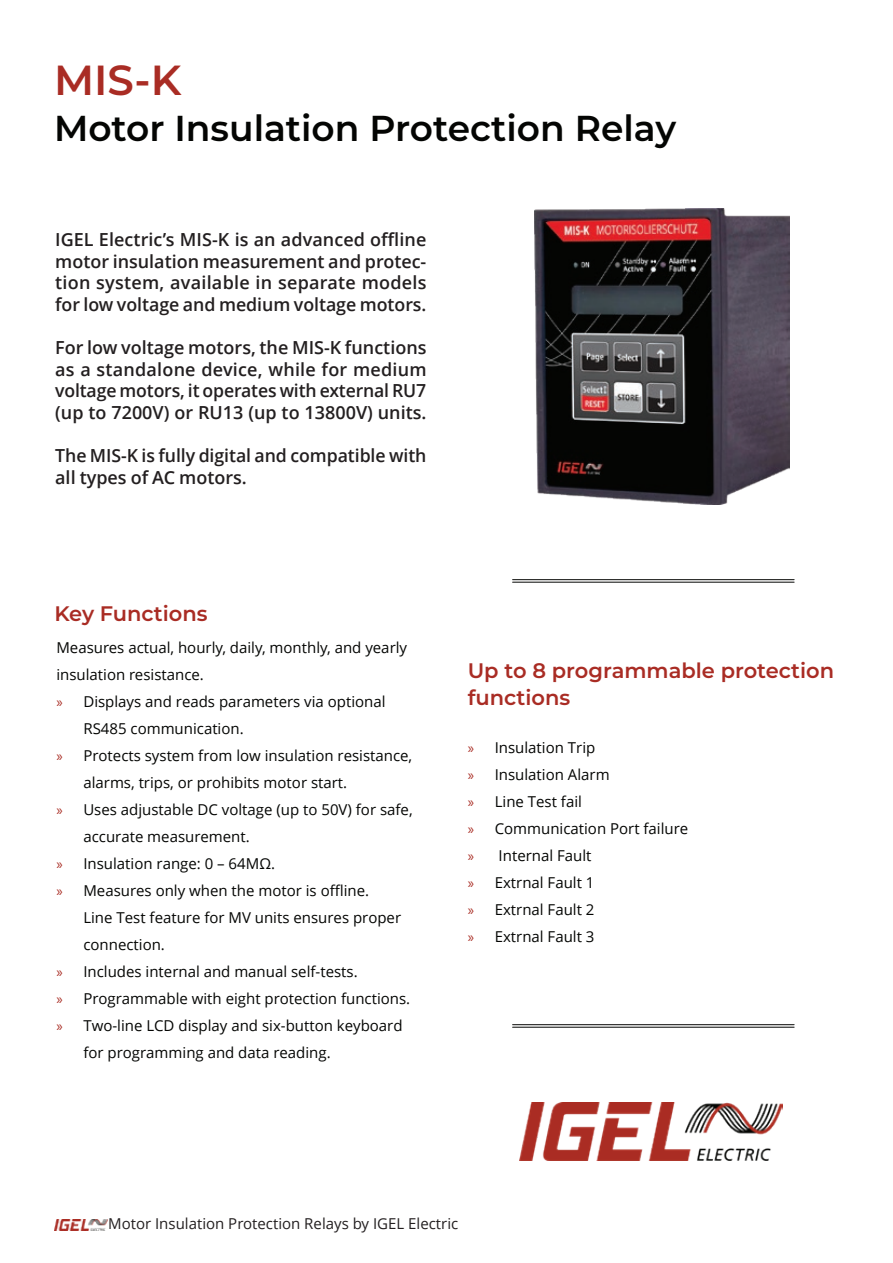
<style>
.page{position:relative;width:893px;height:1263px;background:#fff}
.page>*{position:absolute;margin:0;border:0;box-sizing:border-box;transform-origin:0 0}
.t1{font:600 42px "Montserrat";color:#a92c24}
.t2{font:600 36px "Montserrat";color:#040503}
.t3{font:600 21px/27px "Montserrat";color:#a92c24}
.t4{font:600 18px/21.6px "Open Sans";letter-spacing:-.005em;color:#231f20;text-align:justify}
.t5{font:15px/27px "Open Sans";color:#040503}
.t6{font:15px "Open Sans";color:#231f20}
.s1{font-family:"Myriad Pro";color:#a92c23}
</style>
<div class="page">
<img style="left:535px;top:208px;width:255px;height:296px">
<img style="left:519px;top:1102px;width:264px;height:58px">
<img style="left:54px;top:1219px;width:53px;height:12px">
<hr style="left:513px;top:1027px;width:281px;height:1px;background:#040503">
<hr style="left:513px;top:1024px;width:281px;height:1px;background:#040503">
<hr style="left:513px;top:582px;width:281px;height:1px;background:#040503">
<hr style="left:513px;top:579px;width:281px;height:1px;background:#040503">
<h1 class="t1" style="left:54px;top:50px;width:129px">MIS-K</h1>
<h2 class="t2" style="left:54px;top:103px;width:624px">Motor Insulation Protection Relay</h2>
<p class="t4" style="left:55px;top:228px;width:373px">IGEL Electric’s MIS-K is an advanced offline motor insulation measurement and protec&shy;tion system, available in separate models for low voltage and medium voltage motors.</p>
<p class="t4" style="left:55px;top:336px;width:373px">For low voltage motors, the MIS-K functions as a standalone device, while for medium voltage motors, it operates with external RU7 (up to 7200V) or RU13 (up to 13800V) units.</p>
<p class="t4" style="left:55px;top:444px;width:373px">The MIS-K is fully digital and compatible with all types of AC motors.</p>
<h3 class="t3" style="left:54px;top:599px;width:155px">Key Functions</h3>
<p class="t5" style="left:56px;top:634px;width:352px">Measures actual, hourly, daily, monthly, and yearly</p>
<p class="t5" style="left:56px;top:661px;width:149px">insulation resistance.</p>
<p class="t5" style="left:56px;top:688px;width:331px"><span class="s1">»</span> Displays and reads parameters via optional</p>
<p class="t5" style="left:83px;top:715px;width:162px">RS485 communication.</p>
<p class="t5" style="left:56px;top:742px;width:357px"><span class="s1">»</span> Protects system from low insulation resistance,</p>
<p class="t5" style="left:83px;top:769px;width:265px">alarms, trips, or prohibits motor start.</p>
<p class="t5" style="left:56px;top:796px;width:358px"><span class="s1">»</span> Uses adjustable DC voltage (up to 50V) for safe,</p>
<p class="t5" style="left:83px;top:823px;width:168px">accurate measurement.</p>
<p class="t5" style="left:56px;top:850px;width:220px"><span class="s1">»</span> Insulation range: 0 – 64MΩ.</p>
<p class="t5" style="left:56px;top:877px;width:314px"><span class="s1">»</span> Measures only when the motor is offline.</p>
<p class="t5" style="left:83px;top:904px;width:319px">Line Test feature for MV units ensures proper</p>
<p class="t5" style="left:83px;top:931px;width:83px">connection.</p>
<p class="t5" style="left:56px;top:958px;width:303px"><span class="s1">»</span> Includes internal and manual self-tests.</p>
<p class="t5" style="left:56px;top:985px;width:355px"><span class="s1">»</span> Programmable with eight protection functions.</p>
<p class="t5" style="left:56px;top:1012px;width:348px"><span class="s1">»</span> Two-line LCD display and six-button keyboard</p>
<p class="t5" style="left:83px;top:1039px;width:249px">for programming and data reading.</p>
<h3 class="t3" style="left:468px;top:656px;width:368px">Up to 8 programmable protection functions</h3>
<p class="t5" style="left:468px;top:734px;width:222px"><span class="s1">»</span> Insulation Trip<br><span class="s1">»</span> Insulation Alarm<br><span class="s1">»</span> Line Test fail<br><span class="s1">»</span> Communication Port failure <span class="s1">»</span> Internal Fault<br><span class="s1">»</span> Extrnal Fault 1<br><span class="s1">»</span> Extrnal Fault 2<br><span class="s1">»</span> Extrnal Fault 3</p>
<p class="t6" style="left:108px;top:1213px;width:352px">Motor Insulation Protection Relays by IGEL Electric</p>
</div>
